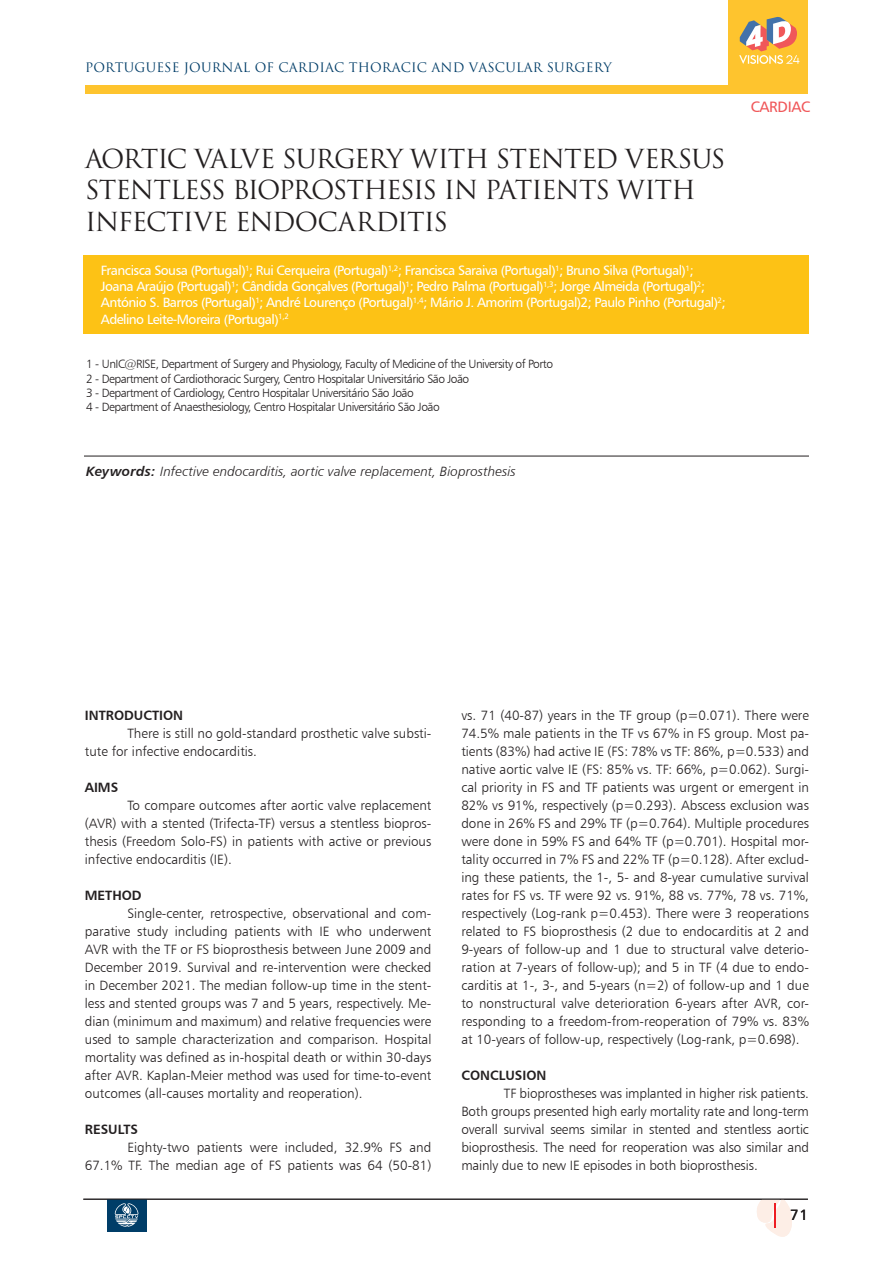
<style>
.page{position:relative;width:893px;height:1263px;background:#fff}
.page>*{position:absolute;margin:0;border:0;box-sizing:border-box;transform-origin:0 0}
.t1{font:25.5px/31.5px "Trajan Pro 3";letter-spacing:-.045em;color:#231f20}
.t2{font:15.15px "Humanist 777 BT Roman B";letter-spacing:-.02em;color:#f05759}
.t3{font:15px "Humanist 777 BT Roman B";color:#231f20}
.t4{font:13.5px/18px "Humanist 777 BT Light B";color:#231f20;text-align:justify}
.t5{font:13.5px/16.2px "Humanist 777 BT Roman B";letter-spacing:-.04em;color:#fff}
.t6{font:13.5px "Humanist 777 BT Light Italic B";letter-spacing:.005em;color:#231f20}
.t7{font:13.5px "Humanist 777 BT Bold B";color:#231f20}
.t8{font:12.75px "Trajan Pro 3";letter-spacing:.01em;color:#003d68}
.t9{font:12px/14.4px "Humanist 777 BT Light B";letter-spacing:-.04em;color:#231f20}
.s1{font-family:"Humanist 777 BT Bold Italic B"}
</style>
<div class="page">
<div style="left:85px;top:85px;width:723px;height:8px;background:#fec42e"></div>
<div style="left:729px;top:0;width:79px;height:93px;background:#fec42e"></div>
<svg style="left:739px;top:17px;width:60px;height:47px"></svg>
<div style="left:107px;top:1199px;width:40px;height:33px;background:#003d68"></div>
<svg style="left:115px;top:1203px;width:23px;height:24px"></svg>
<svg style="left:757px;top:1200px;width:35px;height:37px"></svg>
<hr style="left:83px;top:1199px;width:725px;height:1px;background:#231f20">
<div style="left:84px;top:256px;width:725px;height:78px;background:#fdc215"></div>
<hr style="left:84px;top:456px;width:725px;height:1px;background:#231f20">
<p class="t8" style="left:85px;top:59px;width:528px">PORTUGUESE JOURNAL OF CARDIAC THORACIC AND VASCULAR SURGERY</p>
<h1 class="t1" style="left:85px;top:144px;width:642px">AORTIC VALVE SURGERY WITH STENTED VERSUS<br>STENTLESS BIOPROSTHESIS IN PATIENTS WITH<br>INFECTIVE ENDOCARDITIS</h1>
<p class="t5" style="left:101px;top:262px;width:626px">Francisca Sousa (Portugal)<sup>1</sup>; Rui Cerqueira (Portugal)<sup>1,2</sup>; Francisca Saraiva (Portugal)<sup>1</sup>; Bruno Silva (Portugal)<sup>1</sup>; Joana Araújo (Portugal)<sup>1</sup>; Cândida Gonçalves (Portugal)<sup>1</sup>; Pedro Palma (Portugal)<sup>1,3</sup>; Jorge Almeida (Portugal)<sup>2</sup>; António S. Barros (Portugal)<sup>1</sup>; André Lourenço (Portugal)<sup>1,4</sup>; Mário J. Amorim (Portugal)2; Paulo Pinho (Portugal)<sup>2</sup>; Adelino Leite-Moreira (Portugal)<sup>1,2</sup></p>
<p class="t9" style="left:86px;top:357px;width:469px">1 - UnIC@RISE, Department of Surgery and Physiology, Faculty of Medicine of the University of Porto 2 - Department of Cardiothoracic Surgery, Centro Hospitalar Universitário São João<br>3 - Department of Cardiology, Centro Hospitalar Universitário São João<br>4 - Department of Anaesthesiology, Centro Hospitalar Universitário São João</p>
<p class="t6" style="left:86px;top:463px;width:431px"><span class="s1">Keywords:</span> Infective endocarditis, aortic valve replacement, Bioprosthesis</p>
<p class="t2" style="left:751px;top:97px;width:61px">CARDIAC</p>
<p class="t7" style="left:85px;top:707px;width:100px">INTRODUCTION</p>
<p class="t4" style="left:85px;top:724px;width:348px;text-indent:43px">There is still no gold-standard prosthetic valve substi&shy;tute for infective endocarditis.</p>
<p class="t7" style="left:85px;top:779px;width:35px">AIMS</p>
<p class="t4" style="left:85px;top:796px;width:348px;text-indent:43px">To compare outcomes after aortic valve replacement (AVR) with a stented (Trifecta-TF) versus a stentless biopros&shy;thesis (Freedom Solo-FS) in patients with active or previous infective endocarditis (IE).</p>
<p class="t7" style="left:85px;top:887px;width:58px">METHOD</p>
<p class="t4" style="left:85px;top:904px;width:348px;text-indent:43px">Single-center, retrospective, observational and com&shy;parative study including patients with IE who underwent AVR with the TF or FS bioprosthesis between June 2009 and December 2019. Survival and re-intervention were checked in December 2021. The median follow-up time in the stent&shy;less and stented groups was 7 and 5 years, respectively. Me&shy;dian (minimum and maximum) and relative frequencies were used to sample characterization and comparison. Hospital mortality was defined as in-hospital death or within 30-days after AVR. Kaplan-Meier method was used for time-to-event outcomes (all-causes mortality and reoperation).</p>
<p class="t7" style="left:85px;top:1121px;width:55px">RESULTS</p>
<p class="t4" style="left:85px;top:1138px;width:348px;text-align:right">Eighty-two patients were included, 32.9% FS and<br>67.1% TF. The median age of FS patients was 64 (50-81)</p>
<p class="t4" style="left:461px;top:706px;width:349px">vs. 71 (40-87) years in the TF group (p=0.071). There were 74.5% male patients in the TF vs 67% in FS group. Most pa&shy;tients (83%) had active IE (FS: 78% vs TF: 86%, p=0.533) and native aortic valve IE (FS: 85% vs. TF: 66%, p=0.062). Surgi&shy;cal priority in FS and TF patients was urgent or emergent in 82% vs 91%, respectively (p=0.293). Abscess exclusion was done in 26% FS and 29% TF (p=0.764). Multiple procedures were done in 59% FS and 64% TF (p=0.701). Hospital mor&shy;tality occurred in 7% FS and 22% TF (p=0.128). After exclud&shy;ing these patients, the 1-, 5- and 8-year cumulative survival rates for FS vs. TF were 92 vs. 91%, 88 vs. 77%, 78 vs. 71%, respectively (Log-rank p=0.453). There were 3 reoperations related to FS bioprosthesis (2 due to endocarditis at 2 and 9-years of follow-up and 1 due to structural valve deterio&shy;ration at 7-years of follow-up); and 5 in TF (4 due to endo&shy;carditis at 1-, 3-, and 5-years (n=2) of follow-up and 1 due to nonstructural valve deterioration 6-years after AVR, cor&shy;responding to a freedom-from-reoperation of 79% vs. 83% at 10-years of follow-up, respectively (Log-rank, p=0.698).</p>
<p class="t7" style="left:461px;top:1067px;width:87px">CONCLUSION</p>
<p class="t4" style="left:461px;top:1084px;width:349px;text-indent:43px">TF bioprostheses was implanted in higher risk patients.<br>Both groups presented high early mortality rate and long-term overall survival seems similar in stented and stentless aortic bioprosthesis. The need for reoperation was also similar and mainly due to new IE episodes in both bioprosthesis.</p>
<p class="t3" style="left:790px;top:1205px;width:19px">71</p>
</div>
